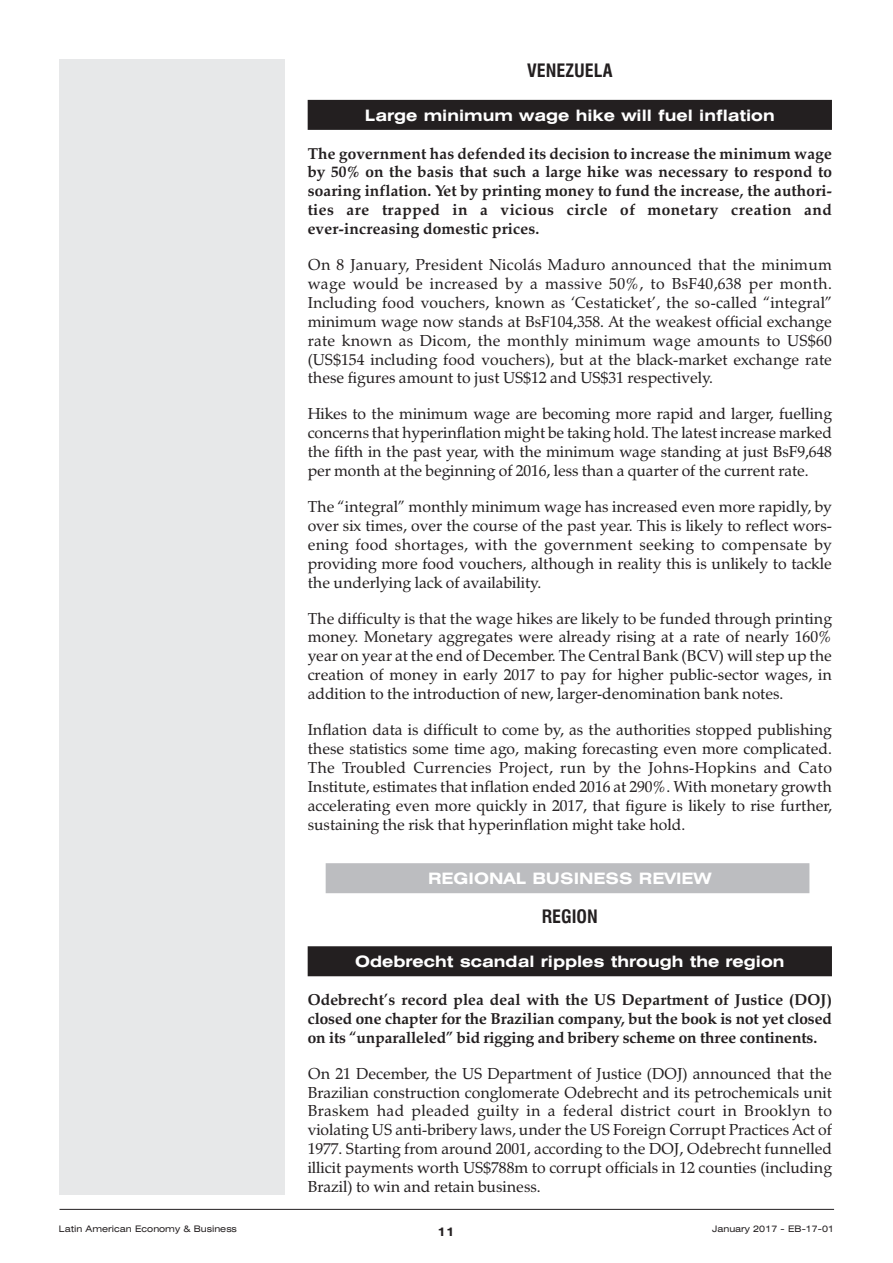
<style>
.page{position:relative;width:893px;height:1263px;background:#fff}
.page>*{position:absolute;margin:0;border:0;box-sizing:border-box;transform-origin:0 0}
.t1{font:700 condensed 18px "Swiss 721 BT";color:#231f20}
.t2{font:15.75px/18.9px "Zapf Calligraphic 801 BT";color:#231f20;text-align:justify}
.t3{font:700 15.75px/18.9px "Zapf Calligraphic 801 BT";letter-spacing:.01em;color:#231f20;text-align:justify}
.t4{font:700 expanded 15.75px "Swiss 721 BT";color:#fff}
.t5{font:700 expanded 12px "Swiss 721 BT";color:#231f20}
.t6{font:expanded 9px "Swiss 721 BT";color:#231f20}
</style>
<div class="page">
<div style="left:308px;top:100px;width:524px;height:30px;background:#231f20"></div>
<div style="left:326px;top:863px;width:483px;height:30px;background:#bcbdc0"></div>
<div style="left:308px;top:946px;width:524px;height:30px;background:#231f20"></div>
<div style="left:60px;top:60px;width:225px;height:1135px;background:#e7e8e9"></div>
<hr style="left:60px;top:1209px;width:774px;height:1px;background:#231f20">
<p class="t1" style="left:527px;top:60px;width:87px">VENEZUELA</p>
<p class="t4" style="left:365px;top:106px;width:411px">Large minimum wage hike will fuel inflation</p>
<p class="t3" style="left:308px;top:144px;width:526px">The government has defended its decision to increase the minimum wage by 50% on the basis that such a large hike was necessary to respond to soaring inflation. Yet by printing money to fund the increase, the authori&shy;ties are trapped in a vicious circle of monetary creation and ever-increasing domestic prices.</p>
<p class="t2" style="left:308px;top:255px;width:526px">On 8 January, President Nicolás Maduro announced that the minimum wage would be increased by a massive 50%, to BsF40,638 per month.<br>Including food vouchers, known as ‘Cestaticket’, the so-called “integral” minimum wage now stands at BsF104,358. At the weakest official exchange rate known as Dicom, the monthly minimum wage amounts to US$60 (US$154 including food vouchers), but at the black-market exchange rate these figures amount to just US$12 and US$31 respectively.</p>
<p class="t2" style="left:308px;top:404px;width:526px">Hikes to the minimum wage are becoming more rapid and larger, fuelling concerns that hyperinflation might be taking hold. The latest increase marked the fifth in the past year, with the minimum wage standing at just BsF9,648 per month at the beginning of 2016, less than a quarter of the current rate.</p>
<p class="t2" style="left:308px;top:497px;width:526px">The “integral” monthly minimum wage has increased even more rapidly, by over six times, over the course of the past year. This is likely to reflect wors&shy;ening food shortages, with the government seeking to compensate by providing more food vouchers, although in reality this is unlikely to tackle the underlying lack of availability.</p>
<p class="t2" style="left:308px;top:609px;width:526px">The difficulty is that the wage hikes are likely to be funded through printing money. Monetary aggregates were already rising at a rate of nearly 160% year on year at the end of December. The Central Bank (BCV) will step up the creation of money in early 2017 to pay for higher public-sector wages, in addition to the introduction of new, larger-denomination bank notes.</p>
<p class="t2" style="left:308px;top:720px;width:526px">Inflation data is difficult to come by, as the authorities stopped publishing these statistics some time ago, making forecasting even more complicated.<br>The Troubled Currencies Project, run by the Johns-Hopkins and Cato Institute, estimates that inflation ended 2016 at 290%. With monetary growth accelerating even more quickly in 2017, that figure is likely to rise further, sustaining the risk that hyperinflation might take hold.</p>
<p class="t4" style="left:428px;top:869px;width:285px">REGIONAL BUSINESS REVIEW</p>
<p class="t1" style="left:542px;top:907px;width:58px">REGION</p>
<p class="t4" style="left:355px;top:953px;width:431px">Odebrecht scandal ripples through the region</p>
<p class="t3" style="left:308px;top:990px;width:526px">Odebrecht’s record plea deal with the US Department of Justice (DOJ) closed one chapter for the Brazilian company, but the book is not yet closed on its “unparalleled” bid rigging and bribery scheme on three continents.</p>
<p class="t2" style="left:308px;top:1064px;width:526px">On 21 December, the US Department of Justice (DOJ) announced that the Brazilian construction conglomerate Odebrecht and its petrochemicals unit Braskem had pleaded guilty in a federal district court in Brooklyn to violating US anti-bribery laws, under the US Foreign Corrupt Practices Act of 1977. Starting from around 2001, according to the DOJ, Odebrecht funnelled illicit payments worth US$788m to corrupt officials in 12 counties (including Brazil) to win and retain business.</p>
<p class="t6" style="left:59px;top:1224px;width:180px">Latin American Economy &amp; Business</p>
<p class="t5" style="left:437px;top:1225px;width:19px">11</p>
<p class="t6" style="left:712px;top:1224px;width:123px">January 2017 - EB-17-01</p>
</div>
